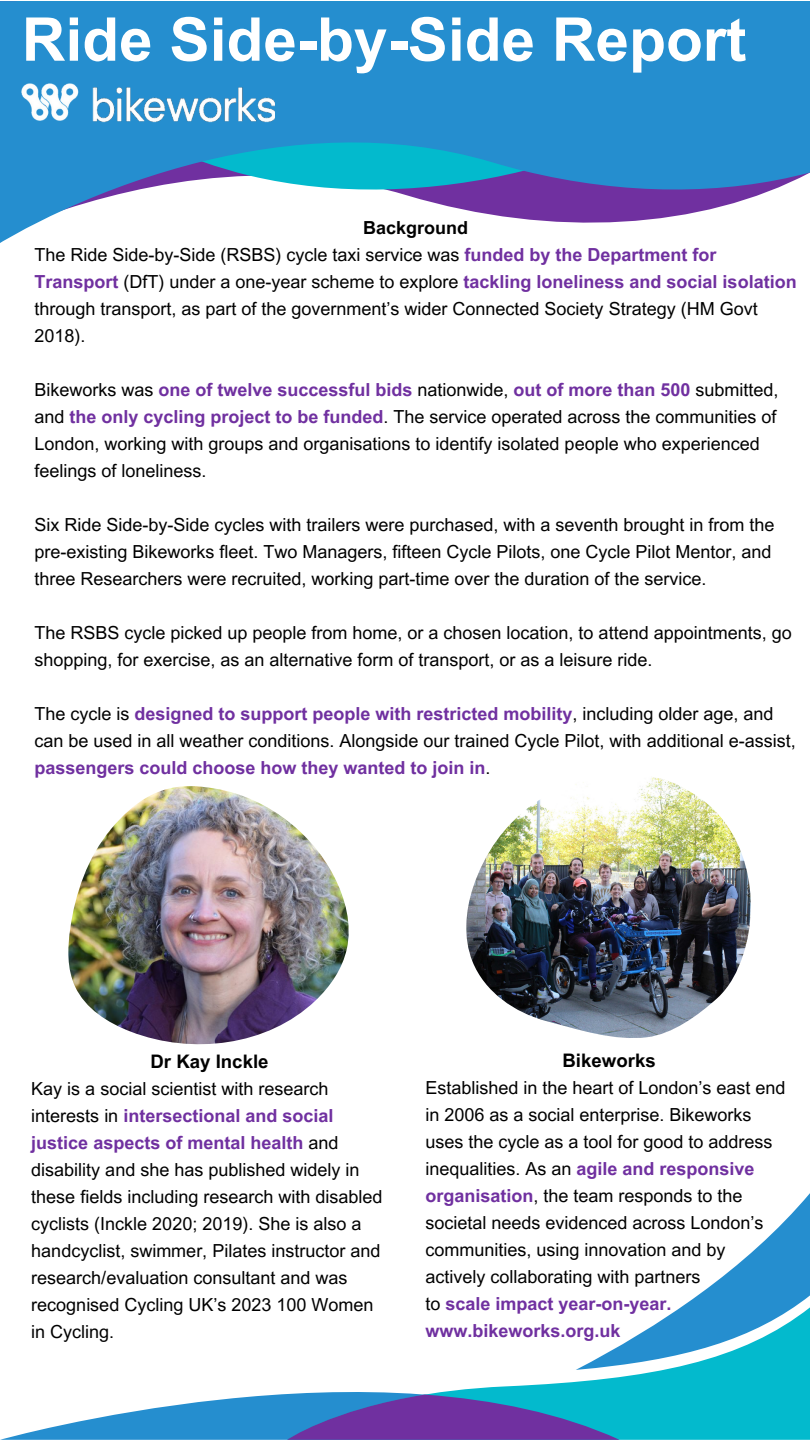
<style>
.page{position:relative;width:810px;height:1440px;background:#fff}
.page>*{position:absolute;margin:0;border:0;box-sizing:border-box;transform-origin:0 0}
.t1{font:700 60.4px "Arial MT Pro";color:#fff}
.t2{font:700 18.7px "Arial MT Pro";color:#000}
.t3{font:18px/27px "Arial MT Pro";color:#000}
.t4{font:700 18px "Arial MT Pro";color:#7030a0}
.t5{font:700 18px "Arial MT Pro";color:#000}
.s1{font-weight:700;color:#7030a0}
</style>
<div class="page">
<svg style="left:0;top:1394px;width:287px;height:46px;fill:#258ecf"></svg>
<svg style="left:287px;top:1370px;width:523px;height:70px;fill:#03bacd"></svg>
<svg style="left:287px;top:1395px;width:333px;height:45px;background:#4c5cb1"></svg>
<svg style="left:576px;top:1193px;width:234px;height:177px"></svg>
<img style="left:68px;top:786px;width:281px;height:258px">
<img style="left:466px;top:777px;width:285px;height:261px">
<svg style="left:0;top:1px;width:810px;height:242px;fill:#258ecf"></svg>
<img style="left:85px;top:84px;width:190px;height:40px">
<img style="left:16px;top:76px;width:69px;height:52px">
<p class="t1" style="left:22px;top:17px;width:726px">Ride Side-by-Side Report</p>
<p class="t5" style="left:363px;top:221px;width:107px">Background</p>
<p class="t3" style="left:34px;top:244px;width:764px">The Ride Side-by-Side (RSBS) cycle taxi service was <span class="s1">funded by the Department for Transport</span> (DfT) under a one-year scheme to explore <span class="s1">tackling loneliness and social isolation </span>through transport, as part of the government’s wider Connected Society Strategy (HM Govt 2018).</p>
<p class="t3" style="left:34px;top:379px;width:746px">Bikeworks was <span class="s1">one of twelve successful bids</span> nationwide, <span class="s1">out of more than 500</span> submitted, and <span class="s1">the only cycling project to be funded</span>. The service operated across the communities of London, working with groups and organisations to identify isolated people who experienced feelings of loneliness.</p>
<p class="t3" style="left:34px;top:514px;width:742px">Six Ride Side-by-Side cycles with trailers were purchased, with a seventh brought in from the pre-existing Bikeworks fleet. Two Managers, fifteen Cycle Pilots, one Cycle Pilot Mentor, and three Researchers were recruited, working part-time over the duration of the service.</p>
<p class="t3" style="left:34px;top:622px;width:759px">The RSBS cycle picked up people from home, or a chosen location, to attend appointments, go shopping, for exercise, as an alternative form of transport, or as a leisure ride.</p>
<p class="t3" style="left:34px;top:703px;width:763px">The cycle is <span class="s1">designed to support people with restricted mobility</span>, including older age, and can be used in all weather conditions. Alongside our trained Cycle Pilot, with additional e-assist, <span class="s1">passengers could choose how they wanted to join in</span>.</p>
<p class="t2" style="left:150px;top:1055px;width:120px">Dr Kay Inckle</p>
<p class="t2" style="left:563px;top:1053px;width:95px">Bikeworks</p>
<p class="t3" style="left:31px;top:1078px;width:353px">Kay is a social scientist with research interests in <span class="s1">intersectional and social justice aspects of mental health</span> and disability and she has published widely in these fields including research with disabled cyclists (Inckle 2020; 2019). She is also a handcyclist, swimmer, Pilates instructor and research/evaluation consultant and was recognised Cycling UK’s 2023 100 Women in Cycling.</p>
<p class="t3" style="left:425px;top:1076px;width:362px">Established in the heart of London’s east end in 2006 as a social enterprise. Bikeworks uses the cycle as a tool for good to address inequalities. As an <span class="s1">agile and responsive organisation</span>, the team responds to the societal needs evidenced across London’s communities, using innovation and by actively collaborating with partners<br>to <span class="s1">scale impact year-on-year.</span></p>
<p class="t4" style="left:425px;top:1324px;width:197px">www.bikeworks.org.uk</p>
</div>
